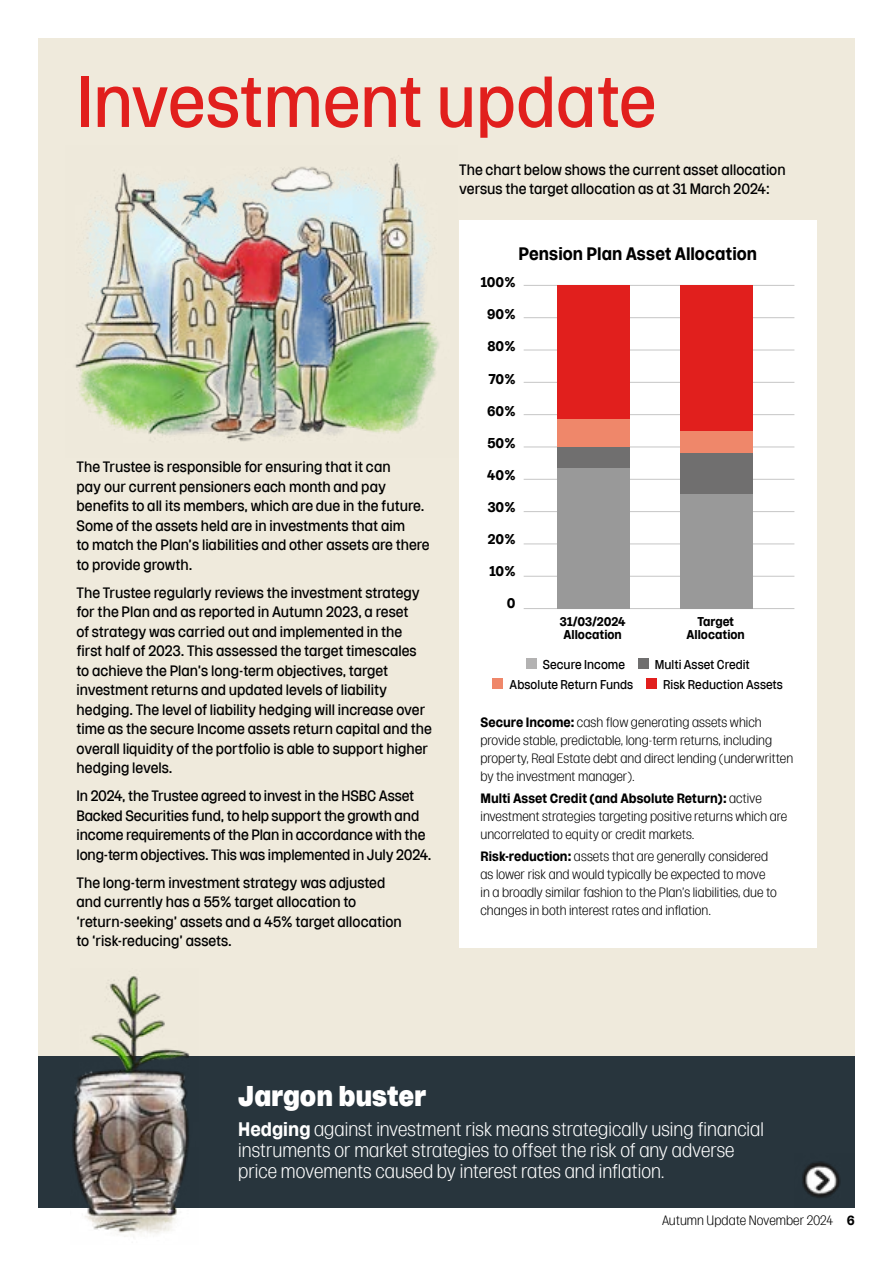
<style>
.page{position:relative;width:893px;height:1263px;background:#fff}
.page>*{position:absolute;margin:0;border:0;box-sizing:border-box;transform-origin:0 0}
.t1{font:72px "Rooster 2022";color:#e11f1d}
.t2{font:900 28.5px "Rooster 2022";color:#fff}
.t3{font:300 19.5px/21px "Rooster 2022";color:#fff}
.t4{font:700 18px "Rooster 2022";color:#000}
.t5{font:15px/19.5px "Rooster 2022";color:#000}
.t6{font:700 14.25px "Rooster 2022";color:#000}
.t7{font:300 13.5px/18px "Rooster 2022";color:#000}
.t8{font:12.75px "Rooster 2022";color:#000}
.t9{font:700 12.75px/13.5px "Rooster 2022";color:#000}
.s1{font-weight:700}
</style>
<div class="page">
<div style="left:38px;top:38px;width:817px;height:1170px;background:#efeadc"></div>
<div style="left:459px;top:220px;width:357px;height:727px;background:#fff"></div>
<div style="left:526px;top:659px;width:10px;height:10px;background:#b3b2b2"></div>
<div style="left:638px;top:659px;width:10px;height:10px;background:#706f6f"></div>
<div style="left:493px;top:678px;width:10px;height:10px;background:#ef876a"></div>
<div style="left:646px;top:678px;width:11px;height:10px;background:#e11f1d"></div>
<hr style="left:524px;top:285px;width:270px;height:1px;background:#c6c6c6">
<hr style="left:524px;top:317px;width:270px;height:1px;background:#c6c6c6">
<hr style="left:524px;top:350px;width:270px;height:1px;background:#c6c6c6">
<hr style="left:524px;top:382px;width:270px;height:1px;background:#c6c6c6">
<hr style="left:524px;top:414px;width:270px;height:1px;background:#c6c6c6">
<hr style="left:524px;top:447px;width:270px;height:1px;background:#c6c6c6">
<hr style="left:524px;top:479px;width:270px;height:1px;background:#c6c6c6">
<hr style="left:524px;top:511px;width:270px;height:1px;background:#c6c6c6">
<hr style="left:524px;top:544px;width:270px;height:1px;background:#c6c6c6">
<hr style="left:524px;top:576px;width:270px;height:1px;background:#c6c6c6">
<hr style="left:524px;top:608px;width:270px;height:1px;background:#c6c6c6">
<div style="left:557px;top:442px;width:72px;height:27px;background:#706f6f"></div>
<div style="left:557px;top:285px;width:72px;height:134px;background:#e11f1d"></div>
<div style="left:557px;top:419px;width:72px;height:28px;background:#ef876a"></div>
<div style="left:557px;top:469px;width:72px;height:140px;background:#999"></div>
<div style="left:680px;top:452px;width:73px;height:43px;background:#706f6f"></div>
<div style="left:680px;top:285px;width:73px;height:146px;background:#e11f1d"></div>
<div style="left:680px;top:431px;width:73px;height:21px;background:#ef876a"></div>
<div style="left:680px;top:495px;width:73px;height:114px;background:#999"></div>
<div style="left:38px;top:1056px;width:817px;height:152px;background:#28353d"></div>
<img style="left:72px;top:976px;width:118px;height:261px">
<img style="left:802px;top:1161px;width:38px;height:37px">
<img style="left:75px;top:160px;width:364px;height:282px">
<h1 class="t1" style="left:77px;top:64px;width:581px">Investment update</h1>
<p class="t5" style="left:459px;top:160px;width:328px">The chart below shows the current asset allocation versus the target allocation as at 31 March 2024:</p>
<p class="t5" style="left:77px;top:457px;width:355px">The Trustee is responsible for ensuring that it can<br>pay our current pensioners each month and pay benefits to all its members, which are due in the future.<br>Some of the assets held are in investments that aim<br>to match the Plan’s liabilities and other assets are there to provide growth.</p>
<p class="t5" style="left:77px;top:582px;width:357px">The Trustee regularly reviews the investment strategy for the Plan and as reported in Autumn 2023, a reset<br>of strategy was carried out and implemented in the first half of 2023. This assessed the target timescales to achieve the Plan’s long-term objectives, target investment returns and updated levels of liability hedging. The level of liability hedging will increase over time as the secure Income assets return capital and the overall liquidity of the portfolio is able to support higher hedging levels.</p>
<p class="t5" style="left:77px;top:786px;width:356px">In 2024, the Trustee agreed to invest in the HSBC Asset Backed Securities fund, to help support the growth and income requirements of the Plan in accordance with the long-term objectives. This was implemented in July 2024.</p>
<p class="t5" style="left:77px;top:872px;width:327px">The long-term investment strategy was adjusted and currently has a 55% target allocation to ‘return-seeking’ assets and a 45% target allocation to ‘risk-reducing’ assets.</p>
<p class="t4" style="left:518px;top:244px;width:240px">Pension Plan Asset Allocation</p>
<p class="t6" style="left:481px;top:275px;width:36px">100%</p>
<p class="t6" style="left:487px;top:307px;width:30px">90%</p>
<p class="t6" style="left:487px;top:339px;width:30px">80%</p>
<p class="t6" style="left:488px;top:371px;width:29px">70%</p>
<p class="t6" style="left:487px;top:403px;width:30px">60%</p>
<p class="t6" style="left:487px;top:435px;width:30px">50%</p>
<p class="t6" style="left:487px;top:467px;width:30px">40%</p>
<p class="t6" style="left:488px;top:499px;width:29px">30%</p>
<p class="t6" style="left:488px;top:531px;width:29px">20%</p>
<p class="t6" style="left:490px;top:563px;width:28px">10%</p>
<p class="t6" style="left:507px;top:595px;width:10px">0</p>
<p class="t9" style="left:560px;top:615px;width:67px">31/03/2024<br>Allocation</p>
<p class="t9" style="left:687px;top:615px;width:60px;text-align:center">Target<br>Allocation</p>
<p class="t8" style="left:543px;top:658px;width:84px">Secure Income</p>
<p class="t8" style="left:655px;top:658px;width:97px">Multi Asset Credit</p>
<p class="t8" style="left:510px;top:677px;width:125px">Absolute Return Funds</p>
<p class="t8" style="left:663px;top:677px;width:121px">Risk Reduction Assets</p>
<p class="t7" style="left:480px;top:713px;width:314px"><span class="s1">Secure Income:</span> cash flow generating assets which provide stable, predictable, long-term returns, including property, Real Estate debt and direct lending (underwritten by the investment manager).</p>
<p class="t7" style="left:480px;top:789px;width:308px"><span class="s1">Multi Asset Credit (and Absolute Return):</span> active investment strategies targeting positive returns which are uncorrelated to equity or credit markets.</p>
<p class="t7" style="left:480px;top:848px;width:298px"><span class="s1">Risk-reduction:</span> assets that are generally considered as lower risk and would typically be expected to move in a broadly similar fashion to the Plan’s liabilities, due to changes in both interest rates and inflation.</p>
<h2 class="t2" style="left:238px;top:1081px;width:190px">Jargon buster</h2>
<h3 class="t3" style="left:238px;top:1118px;width:527px"><span class="s1">Hedging</span> against investment risk means strategically using financial instruments or market strategies to offset the risk of any adverse price movements caused by interest rates and inflation.</h3>
<p class="t7" style="left:662px;top:1211px;width:194px">Autumn Update November 2024 <span class="s1">6</span></p>
</div>
